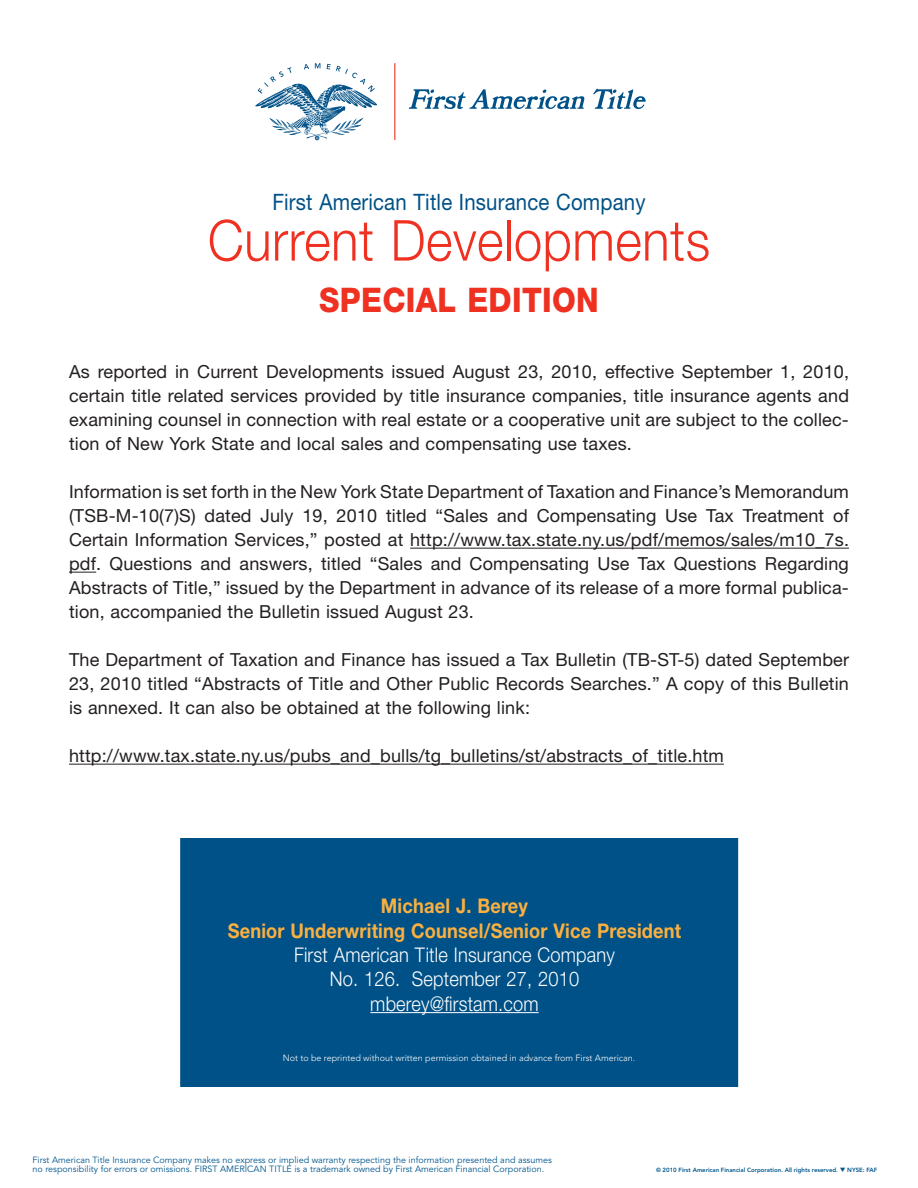
<style>
.page{position:relative;width:918px;height:1188px;background:#fff}
.page>*{position:absolute;margin:0;border:0;box-sizing:border-box;transform-origin:0 0}
._2_Text_Avenir_10_ne{font:300 56.55px "Helvetica Neue LT Std";letter-spacing:.01em;color:#ef3122;scale:.9 1}
._2_Text_Avenir_10_ne-2{font:800 33.9px "Helvetica Neue LT Std";letter-spacing:.01em;color:#ef3122;scale:.9 1}
._2_Text_Avenir_10_ne-3{font:22.65px "Helvetica Neue LT Std";letter-spacing:.01em;color:#005187;scale:.9 1}
._2_Text_Avenir_10_ne-4{font:300 20.25px "Helvetica Neue LT Std";letter-spacing:.01em;color:#fff;scale:.9 1}
._2_Text_Avenir_10_ne-5{font:700 20.25px "Helvetica Neue LT Std";letter-spacing:.01em;color:#fbb03f;scale:.9 1}
._2_Text_Avenir_10_ne-6{font:18px/24px "Helvetica Neue LT Std";letter-spacing:.01em;color:#231f20;text-align:justify}
.Default{font:9px/9.8px "Avenir LT Std";color:#00568d}
.t1{font:300 9px "Avenir LT Std";color:#fff}
.Default-2{font:800 6px "Avenir LT Std";color:#00568d}
</style>
<div class="page">
<hr style="left:410px;top:548px;width:439px;height:1px;background:#231f20">
<svg style="left:69px;top:572px;width:27px;height:1px"></svg>
<hr style="left:69px;top:764px;width:655px;height:1px;background:#231f20">
<svg style="left:409px;top:89px;width:175px;height:20px"></svg>
<svg style="left:593px;top:89px;width:53px;height:20px"></svg>
<svg style="left:255px;top:63px;width:122px;height:77px"></svg>
<hr style="left:394px;top:63px;width:1px;height:77px;background:#ef3122">
<div style="left:180px;top:838px;width:558px;height:249px;background:#005187"></div>
<hr style="left:370px;top:1012px;width:169px;height:1px;background:#fff">
<p class="_2_Text_Avenir_10_ne-3" style="left:272px;top:188px;width:416px">First American Title Insurance Company</p>
<p class="_2_Text_Avenir_10_ne" style="left:208px;top:206px;width:560px">Current Developments</p>
<p class="_2_Text_Avenir_10_ne-2" style="left:319px;top:280px;width:312px">SPECIAL EDITION</p>
<p class="_2_Text_Avenir_10_ne-6" style="left:69px;top:360px;width:782px">As reported in Current Developments issued August 23, 2010, effective September 1, 2010, certain title related services provided by title insurance companies, title insurance agents and examining counsel in connection with real estate or a cooperative unit are subject to the collec&shy;tion of New York State and local sales and compensating use taxes.</p>
<p class="_2_Text_Avenir_10_ne-6" style="left:69px;top:480px;width:782px">Information is set forth in the New York State Department of Taxation and Finance’s Memorandum (TSB-M-10(7)S) dated July 19, 2010 titled “Sales and Compensating Use Tax Treatment of Certain Information Services,” posted at http://www.tax.state.ny.us/pdf/memos/sales/m10_7s. pdf. Questions and answers, titled “Sales and Compensating Use Tax Questions Regarding Abstracts of Title,” issued by the Department in advance of its release of a more formal publica&shy;tion, accompanied the Bulletin issued August 23.</p>
<p class="_2_Text_Avenir_10_ne-6" style="left:69px;top:648px;width:782px">The Department of Taxation and Finance has issued a Tax Bulletin (TB-ST-5) dated September 23, 2010 titled “Abstracts of Title and Other Public Records Searches.” A copy of this Bulletin is annexed. It can also be obtained at the following link:</p>
<p class="_2_Text_Avenir_10_ne-6" style="left:69px;top:744px;width:656px">http://www.tax.state.ny.us/pubs_and_bulls/tg_bulletins/st/abstracts_of_title.htm</p>
<p class="_2_Text_Avenir_10_ne-5" style="left:381px;top:894px;width:165px">Michael J. Berey</p>
<p class="_2_Text_Avenir_10_ne-5" style="left:228px;top:918px;width:505px">Senior Underwriting Counsel/Senior Vice President</p>
<p class="_2_Text_Avenir_10_ne-4" style="left:294px;top:942px;width:358px">First American Title Insurance Company</p>
<p class="_2_Text_Avenir_10_ne-4" style="left:330px;top:967px;width:278px">No. 126. September 27, 2010</p>
<p class="_2_Text_Avenir_10_ne-4" style="left:370px;top:991px;width:189px">mberey@firstam.com</p>
<p class="t1" style="left:283px;top:1053px;width:354px">Not to be reprinted without written permission obtained in advance from First American.</p>
<p class="Default" style="left:33px;top:1155px;width:521px">First American Title Insurance Company makes no express or implied warranty respecting the information presented and assumes no responsibility for errors or omissions. FIRST AMERICAN TITLE is a trademark owned by First American Financial Corporation.</p>
<p class="Default-2" style="left:656px;top:1167px;width:223px">© 2010 First American Financial Corporation. All rights reserved. ❑ NYSE: FAF</p>
</div>
